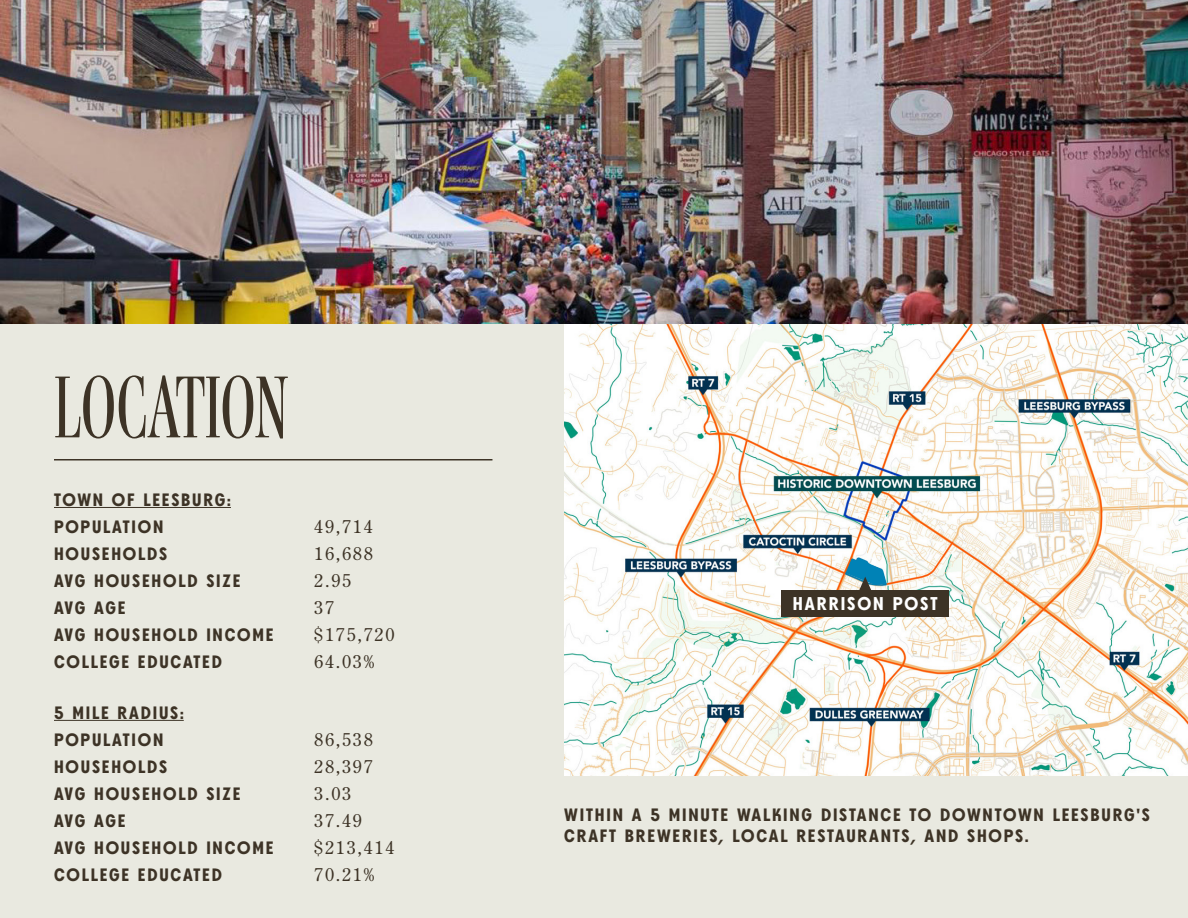
<style>
.page{position:relative;width:1188px;height:918px;background:#e9e9e0}
.page>*{position:absolute;margin:0;border:0;box-sizing:border-box;transform-origin:0 0}
.t1{font:90px "Mencken Std Head Compress";color:#3d3326}
.t2{font:700 18.6px "BN Axel Grotesk";letter-spacing:.1em;color:#fff}
.t3{font:700 18px/21.6px "BN Axel Grotesk";letter-spacing:.1em;color:#3d3326}
.t4{font:18px/27px "Century Old Style Std";letter-spacing:.1em;color:#3d3326}
</style>
<div class="page">
<hr style="left:54px;top:507px;width:177px;height:1px;background:#3d3326">
<hr style="left:54px;top:720px;width:130px;height:1px;background:#3d3326">
<img style="left:564px;top:324px;width:624px;height:451px">
<hr style="left:54px;top:459px;width:438px;height:1px;background:#3d3326">
<div style="left:782px;top:590px;width:167px;height:27px;background:#3d3326"></div>
<svg style="left:847px;top:558px;width:39px;height:32px"></svg>
<img style="left:0;top:0;width:1188px;height:324px">
<p class="t1" style="left:54px;top:356px;width:236px">LOCATION</p>
<p class="t3" style="left:54px;top:489px;width:178px">TOWN OF LEESBURG:</p>
<p class="t3" style="left:54px;top:516px;width:111px">POPULATION</p>
<p class="t3" style="left:54px;top:543px;width:115px">HOUSEHOLDS</p>
<p class="t3" style="left:54px;top:570px;width:188px">AVG HOUSEHOLD SIZE</p>
<p class="t3" style="left:54px;top:597px;width:73px">AVG AGE</p>
<p class="t3" style="left:54px;top:624px;width:221px">AVG HOUSEHOLD INCOME</p>
<p class="t3" style="left:54px;top:651px;width:169px">COLLEGE EDUCATED</p>
<p class="t3" style="left:54px;top:702px;width:131px">5 MILE RADIUS:</p>
<p class="t3" style="left:54px;top:729px;width:111px">POPULATION</p>
<p class="t3" style="left:54px;top:756px;width:115px">HOUSEHOLDS</p>
<p class="t3" style="left:54px;top:783px;width:188px">AVG HOUSEHOLD SIZE</p>
<p class="t3" style="left:54px;top:810px;width:73px">AVG AGE</p>
<p class="t3" style="left:54px;top:837px;width:221px">AVG HOUSEHOLD INCOME</p>
<p class="t3" style="left:54px;top:864px;width:169px">COLLEGE EDUCATED</p>
<p class="t4" style="left:314px;top:513px;width:60px">49,714<br>16,688</p>
<p class="t4" style="left:314px;top:567px;width:38px">2.95</p>
<p class="t4" style="left:314px;top:594px;width:21px">37</p>
<p class="t4" style="left:314px;top:621px;width:82px">$175,720<br>64.03%</p>
<p class="t4" style="left:314px;top:725px;width:60px">86,538</p>
<p class="t4" style="left:314px;top:752px;width:60px">28,397</p>
<p class="t4" style="left:314px;top:779px;width:38px">3.03</p>
<p class="t4" style="left:314px;top:806px;width:49px">37.49</p>
<p class="t4" style="left:314px;top:833px;width:82px">$213,414</p>
<p class="t4" style="left:314px;top:860px;width:61px">70.21%</p>
<p class="t2" style="left:793px;top:593px;width:146px">HARRISON POST</p>
<p class="t3" style="left:564px;top:804px;width:587px">WITHIN A 5 MINUTE WALKING DISTANCE TO DOWNTOWN LEESBURG’S<br>CRAFT BREWERIES, LOCAL RESTAURANTS, AND SHOPS.</p>
</div>
